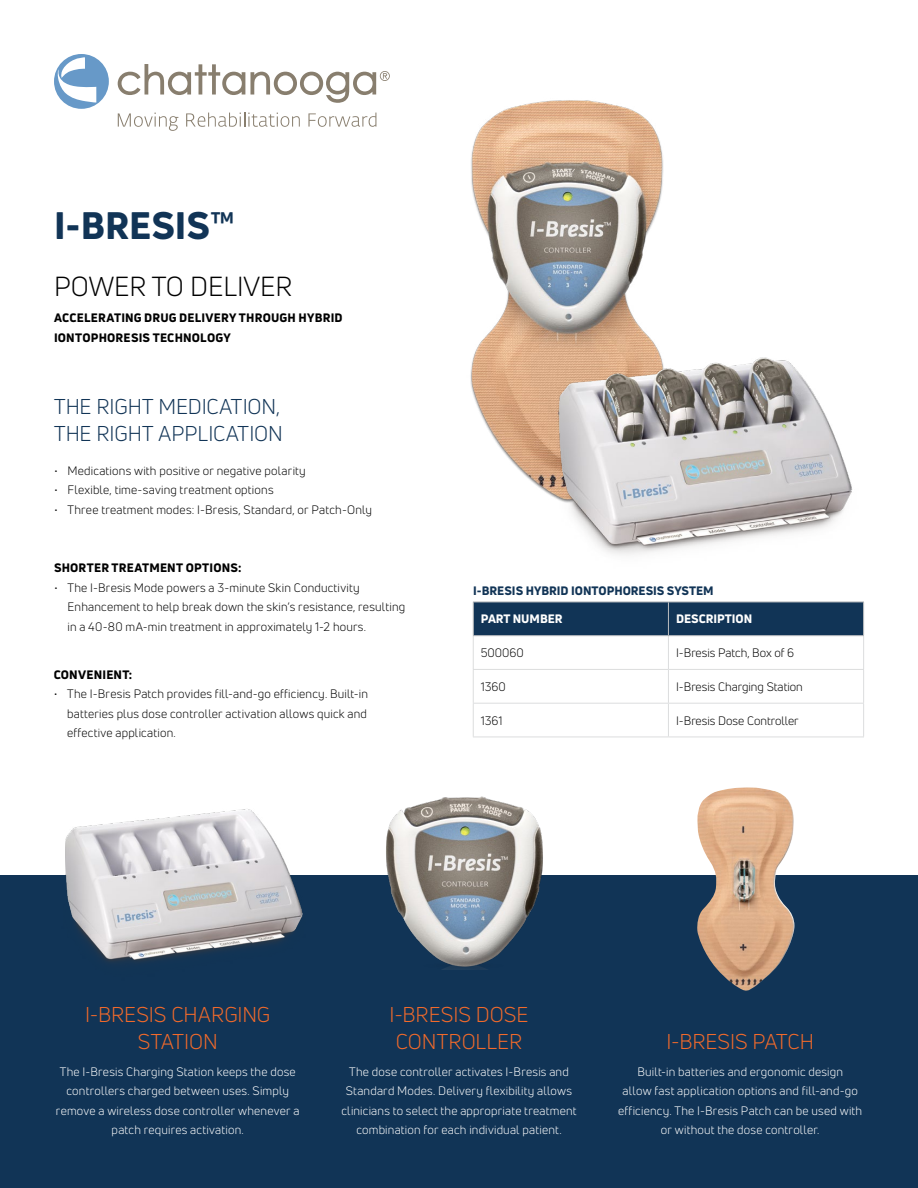
<style>
.page{position:relative;width:918px;height:1188px;background:#fff}
.page>*{position:absolute;margin:0;border:0;box-sizing:border-box;transform-origin:0 0}
.t1{font:800 37.5px "Uni Neue";color:#113456}
.t2{font:27px "Uni Neue";color:#000}
.t3{font:21px/27px "Uni Neue";color:#f26a2b;text-align:center}
.t4{font:21px "Uni Neue";letter-spacing:-.005em;color:#113456}
.t5{font:12px/19.5px "Uni Neue";letter-spacing:.015em;color:#000}
.t6{font:12px/19.5px "Uni Neue";letter-spacing:.015em;color:#fff;text-align:center}
.t7{font:800 12px/19.5px "Uni Neue";letter-spacing:.015em;color:#000}
.t8{font:800 12px "Uni Neue";color:#113456}
.t9{font:800 12px "Uni Neue";color:#fff}
</style>
<div class="page">
<div style="left:0;top:875px;width:918px;height:313px;background:#113456"></div>
<img style="left:375px;top:100px;width:289px;height:392px">
<img style="left:545px;top:276px;width:308px;height:279px">
<svg style="left:118px;top:113px;width:60px;height:18px"></svg>
<svg style="left:186px;top:113px;width:114px;height:14px"></svg>
<svg style="left:308px;top:113px;width:68px;height:14px"></svg>
<svg style="left:54px;top:54px;width:55px;height:55px"></svg>
<svg style="left:118px;top:64px;width:272px;height:39px"></svg>
<img style="left:697px;top:787px;width:98px;height:204px">
<img style="left:65px;top:809px;width:238px;height:153px">
<img style="left:386px;top:796px;width:157px;height:174px">
<div style="left:474px;top:603px;width:389px;height:32px;background:#113456"></div>
<hr style="left:473px;top:636px;width:1px;height:33px;background:#dcddde">
<hr style="left:668px;top:636px;width:1px;height:33px;background:#dcddde">
<hr style="left:863px;top:636px;width:1px;height:33px;background:#dcddde">
<hr style="left:473px;top:669px;width:195px;height:1px;background:#dcddde">
<hr style="left:473px;top:670px;width:1px;height:33px;background:#dcddde">
<hr style="left:668px;top:669px;width:196px;height:1px;background:#dcddde">
<hr style="left:668px;top:670px;width:1px;height:33px;background:#dcddde">
<hr style="left:863px;top:670px;width:1px;height:33px;background:#dcddde">
<hr style="left:473px;top:703px;width:195px;height:1px;background:#dcddde">
<hr style="left:473px;top:704px;width:1px;height:33px;background:#dcddde">
<hr style="left:668px;top:703px;width:196px;height:1px;background:#dcddde">
<hr style="left:668px;top:704px;width:1px;height:33px;background:#dcddde">
<hr style="left:863px;top:704px;width:1px;height:33px;background:#dcddde">
<hr style="left:473px;top:737px;width:195px;height:1px;background:#dcddde">
<hr style="left:668px;top:737px;width:196px;height:1px;background:#dcddde">
<hr style="left:473px;top:602px;width:195px;height:1px;background:#bcbec0">
<hr style="left:473px;top:602px;width:1px;height:33px;background:#bcbec0">
<hr style="left:668px;top:602px;width:196px;height:1px;background:#bcbec0">
<hr style="left:668px;top:602px;width:1px;height:33px;background:#bcbec0">
<hr style="left:863px;top:602px;width:1px;height:33px;background:#bcbec0">
<hr style="left:473px;top:635px;width:195px;height:1px;background:#bcbec0">
<hr style="left:668px;top:635px;width:196px;height:1px;background:#bcbec0">
<p class="t1" style="left:54px;top:200px;width:183px">I-BRESIS™</p>
<p class="t2" style="left:54px;top:270px;width:240px">POWER TO DELIVER</p>
<p class="t7" style="left:54px;top:308px;width:290px">ACCELERATING DRUG DELIVERY THROUGH HYBRID<br>IONTOPHORESIS TECHNOLOGY</p>
<p class="t4" style="left:54px;top:393px;width:228px">THE RIGHT MEDICATION,</p>
<p class="t4" style="left:54px;top:420px;width:230px">THE RIGHT APPLICATION</p>
<p class="t5" style="left:54px;top:461px;width:253px">• Medications with positive or negative polarity</p>
<p class="t5" style="left:54px;top:480px;width:221px">• Flexible, time-saving treatment options</p>
<p class="t5" style="left:54px;top:500px;width:320px">• Three treatment modes: I-Bresis, Standard, or Patch-Only</p>
<p class="t7" style="left:54px;top:558px;width:189px">SHORTER TREATMENT OPTIONS:</p>
<p class="t5" style="left:68px;top:578px;width:339px;text-indent:-14px">• The I-Bresis Mode powers a 3-minute Skin Conductivity<br>Enhancement to help break down the skin’s resistance, resulting in a 40-80 mA-min treatment in approximately 1-2 hours.</p>
<p class="t7" style="left:54px;top:665px;width:80px">CONVENIENT:</p>
<p class="t5" style="left:67px;top:684px;width:302px;text-align:justify;text-indent:-14px">• The I-Bresis Patch provides fill-and-go efficiency. Built-in batteries plus dose controller activation allows quick and effective application.</p>
<p class="t8" style="left:473px;top:582px;width:242px">I-BRESIS HYBRID IONTOPHORESIS SYSTEM</p>
<p class="t9" style="left:481px;top:611px;width:83px">PART NUMBER</p>
<p class="t9" style="left:676px;top:611px;width:78px">DESCRIPTION</p>
<p class="t5" style="left:481px;top:643px;width:45px">500060</p>
<p class="t5" style="left:676px;top:643px;width:120px">I-Bresis Patch, Box of 6</p>
<p class="t5" style="left:481px;top:677px;width:27px">1360</p>
<p class="t5" style="left:676px;top:677px;width:128px">I-Bresis Charging Station</p>
<p class="t5" style="left:481px;top:710px;width:23px">1361</p>
<p class="t5" style="left:676px;top:710px;width:124px">I-Bresis Dose Controller</p>
<p class="t3" style="left:85px;top:1001px;width:187px">I-BRESIS CHARGING<br>STATION</p>
<p class="t6" style="left:56px;top:1061px;width:245px">The I-Bresis Charging Station keeps the dose controllers charged between uses. Simply remove a wireless dose controller whenever a patch requires activation.</p>
<p class="t3" style="left:390px;top:1001px;width:140px;text-align:left">I-BRESIS DOSE<br>CONTROLLER</p>
<p class="t6" style="left:341px;top:1061px;width:237px">The dose controller activates I-Bresis and Standard Modes. Delivery flexibility allows clinicians to select the appropriate treatment combination for each individual patient.</p>
<p class="t3" style="left:666px;top:1028px;width:149px">I-BRESIS PATCH</p>
<p class="t6" style="left:618px;top:1061px;width:246px">Built-in batteries and ergonomic design<br>allow fast application options and fill-and-go efficiency. The I-Bresis Patch can be used with or without the dose controller.</p>
</div>
